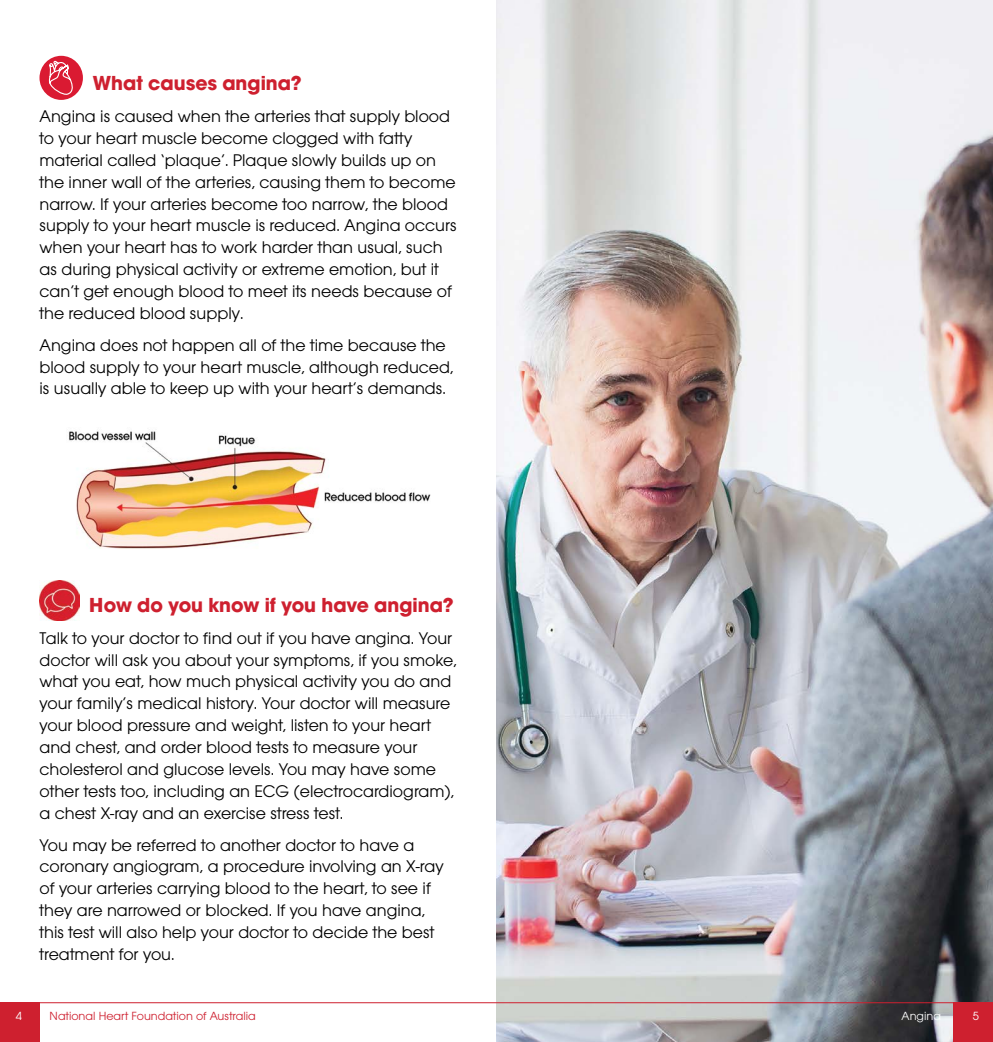
<style>
.page{position:relative;width:993px;height:1042px;background:#fff}
.page>*{position:absolute;margin:0;border:0;box-sizing:border-box;transform-origin:0 0}
.t1{font:700 21px "Avalon";color:#ce202f}
.t2{font:17.5px/21.9px "Avalon";color:#000}
.t3{font:12.25px "Avalon";color:#ce202f}
.t4{font:12.25px "Avalon";color:#fff}
</style>
<div class="page">
<div style="left:0;top:1002px;width:39px;height:40px;background:#ce202f"></div>
<img style="left:69px;top:431px;width:362px;height:118px">
<img style="left:496px;top:0;width:496px;height:1042px">
<hr style="left:0;top:1002px;width:992px;height:1px;background:#ce202f">
<div style="left:953px;top:1002px;width:39px;height:40px;background:#ce202f"></div>
<img style="left:39px;top:581px;width:40px;height:39px">
<div style="left:39px;top:56px;width:44px;height:44px;background:#da1a32;border-radius:50%"></div>
<svg style="left:48px;top:60px;width:32px;height:36px"></svg>
<p class="t1" style="left:93px;top:70px;width:210px">What causes angina?</p>
<p class="t2" style="left:39px;top:105px;width:418px">Angina is caused when the arteries that supply blood to your heart muscle become clogged with fatty material called ‘plaque’. Plaque slowly builds up on the inner wall of the arteries, causing them to become narrow. If your arteries become too narrow, the blood supply to your heart muscle is reduced. Angina occurs when your heart has to work harder than usual, such as during physical activity or extreme emotion, but it can’t get enough blood to meet its needs because of the reduced blood supply.</p>
<p class="t2" style="left:39px;top:334px;width:415px">Angina does not happen all of the time because the blood supply to your heart muscle, although reduced, is usually able to keep up with your heart’s demands.</p>
<p class="t1" style="left:89px;top:592px;width:365px">How do you know if you have angina?</p>
<p class="t2" style="left:39px;top:627px;width:418px">Talk to your doctor to find out if you have angina. Your doctor will ask you about your symptoms, if you smoke, what you eat, how much physical activity you do and your family’s medical history. Your doctor will measure your blood pressure and weight, listen to your heart and chest, and order blood tests to measure your cholesterol and glucose levels. You may have some other tests too, including an ECG (electrocardiogram), a chest X-ray and an exercise stress test.</p>
<p class="t2" style="left:39px;top:834px;width:405px">You may be referred to another doctor to have a coronary angiogram, a procedure involving an X-ray of your arteries carrying blood to the heart, to see if they are narrowed or blocked. If you have angina, this test will also help your doctor to decide the best treatment for you.</p>
<p class="t4" style="left:16px;top:1009px;width:8px">4</p>
<p class="t3" style="left:50px;top:1009px;width:208px">National Heart Foundation of Australia</p>
<p class="t4" style="left:901px;top:1009px;width:41px">Angina</p>
<p class="t4" style="left:972px;top:1009px;width:8px">5</p>
</div>
